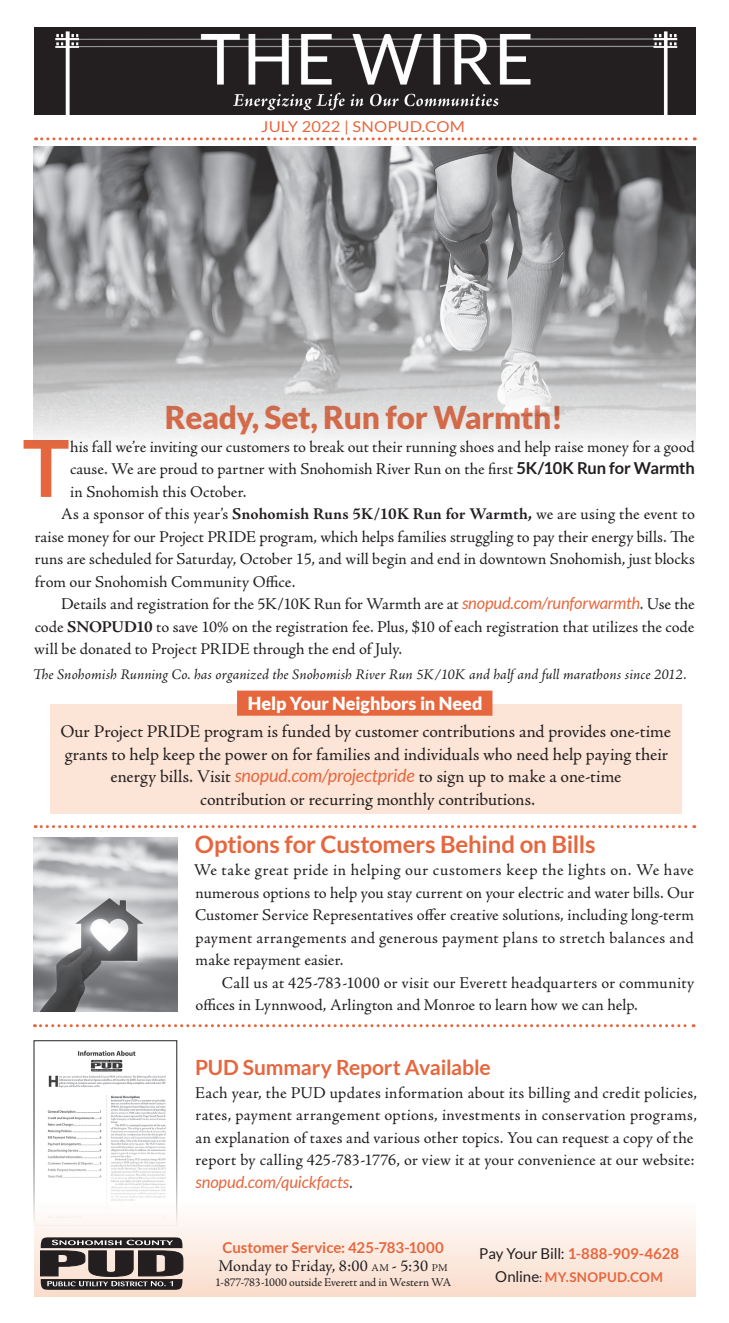
<style>
.page{position:relative;width:729px;height:1323px;background:#fff}
.page>*{position:absolute;margin:0;border:0;box-sizing:border-box;transform-origin:0 0}
.t1{font:700 78.75px "Lato";color:#e6673e}
.t2{font:900 31.5px "Lato";letter-spacing:-.01em;color:#e6673e}
.t3{font:700 24px "Lato";letter-spacing:-.005em;color:#e6673e}
.t4{font:700 21px "Lato";letter-spacing:-.005em;color:#e6673e}
.t5{font:18px/22.5px "Adobe Jenson Pro";letter-spacing:-.005em;color:#231f20;text-align:center}
.t6{font:900 18px "Lato";letter-spacing:-.005em;color:#fff}
.t7{font:16.5px/22.5px "Adobe Jenson Pro";letter-spacing:.005em;color:#231f20}
.t8{font:italic 16.5px "Lato";letter-spacing:-.005em;color:#e6673e}
.t9{font:italic 15px "Adobe Jenson Pro";letter-spacing:.005em;color:#231f20}
.t10{font:700 15px "Lato";letter-spacing:.005em;color:#e6673e}
.t11{font:15px "Lato";letter-spacing:.01em;color:#e6673e;scale:1.1 1}
.t12{font:700 13.5px "Lato";letter-spacing:.02em;color:#e6673e}
.t13{font:12px "Adobe Jenson Pro";letter-spacing:-.01em;color:#231f20}
.s1{font-family:"Lato Regular SC850"}
.s2{font-family:"Lato";font-weight:700}
.s3{font-weight:700}
.s4{font-family:"Lato";font-style:italic;color:#e6673e}
.s5{font-family:"Adobe Jenson Pro";font-style:normal;color:#231f20}
.s6{font-size:10.5px}
.s7{font-weight:400;color:#231f20}
.s8{font-weight:400;font-size:15px;color:#231f20}
.s9{font-weight:400;font-size:12px;color:#231f20}
</style>
<div class="page">
<div style="left:34px;top:1201px;width:661px;height:96px;background:linear-gradient(to bottom,#fefefe,#fadccb)"></div>
<svg style="left:40px;top:1237px;width:143px;height:53px;background:#635b59"></svg>
<img style="left:34px;top:28px;width:662px;height:86px">
<svg style="left:36px;top:137px;width:659px;height:3px"></svg>
<div style="left:50px;top:705px;width:631px;height:109px;background:#fce4d6"></div>
<div style="left:237px;top:691px;width:255px;height:25px;background:#e6673e;border:2px solid #e6673e"></div>
<img style="left:34px;top:837px;width:143px;height:174px">
<svg style="left:35px;top:825px;width:660px;height:3px"></svg>
<svg style="left:34px;top:1024px;width:660px;height:3px"></svg>
<img style="left:36px;top:1050px;width:139px;height:174px">
<img style="left:34px;top:147px;width:662px;height:294px">
<p class="t11" style="left:261px;top:118px;width:187px"><span class="s1">JULY 2022 |</span> SNOPUD.COM</p>
<h2 class="t2" style="left:165px;top:399px;width:400px">Ready, Set, Run for Warmth!</h2>
<h1 class="t1" style="left:23px;top:423px;width:48px">T</h1>
<p class="t7" style="left:70px;top:436px;width:626px">his fall we’re inviting our customers to break out their running shoes and help raise money for a good</p>
<p class="t7" style="left:70px;top:458px;width:626px">cause. We are proud to partner with Snohomish River Run on the first <span class="s2">5K/10K Run for Warmth</span></p>
<p class="t7" style="left:70px;top:481px;width:178px">in Snohomish this October.</p>
<p class="t7" style="left:61px;top:503px;width:635px">As a sponsor of this year’s <span class="s3">Snohomish Runs 5K/10K Run for Warmth,</span> we are using the event to</p>
<p class="t7" style="left:35px;top:526px;width:662px">raise money for our Project PRIDE program, which helps families struggling to pay their energy bills. The</p>
<p class="t7" style="left:35px;top:548px;width:662px">runs are scheduled for Saturday, October 15, and will begin and end in downtown Snohomish, just blocks</p>
<p class="t7" style="left:35px;top:571px;width:262px">from our Snohomish Community Office.</p>
<p class="t7" style="left:61px;top:593px;width:635px">Details and registration for the 5K/10K Run for Warmth are at <span class="s4">snopud.com/runforwarmth</span>. Use the</p>
<p class="t7" style="left:35px;top:616px;width:661px">code <span class="s3">SNOPUD10</span> to save 10% on the registration fee. Plus, $10 of each registration that utilizes the code</p>
<p class="t7" style="left:34px;top:638px;width:369px">will be donated to Project PRIDE through the end of July.</p>
<p class="t9" style="left:33px;top:666px;width:655px">The Snohomish Running Co. has organized the Snohomish River Run 5K/10K and half and full marathons since 2012.</p>
<p class="t6" style="left:248px;top:692px;width:236px">Help Your Neighbors in Need</p>
<p class="t5" style="left:60px;top:720px;width:612px">Our Project PRIDE program is funded by customer contributions and provides one-time grants to help keep the power on for families and individuals who need help paying their energy bills. Visit <span class="s4">snopud.com/projectpride</span> to sign up to make a one-time<br>contribution or recurring monthly contributions.</p>
<h3 class="t3" style="left:195px;top:830px;width:402px">Options for Customers Behind on Bills</h3>
<p class="t7" style="left:194px;top:859px;width:502px;text-align:justify">We take great pride in helping our customers keep the lights on. We have numerous options to help you stay current on your electric and water bills. Our Customer Service Representatives offer creative solutions, including long-term payment arrangements and generous payment plans to stretch balances and make repayment easier.</p>
<p class="t7" style="left:196px;top:972px;width:500px;text-indent:26px">Call us at 425-783-1000 or visit our Everett headquarters or community offices in Lynnwood, Arlington and Monroe to learn how we can help.</p>
<p class="t4" style="left:195px;top:1056px;width:297px">PUD Summary Report Available</p>
<p class="t7" style="left:195px;top:1082px;width:504px">Each year, the PUD updates information about its billing and credit policies, rates, payment arrangement options, investments in conservation programs, an explanation of taxes and various other topics. You can request a copy of the report by calling 425-783-1776, or view it at your convenience at our website:</p>
<p class="t8" style="left:195px;top:1173px;width:159px">snopud.com/quickfacts<span class="s5">.</span></p>
<p class="t10" style="left:222px;top:1239px;width:223px">Customer Service: 425-783-1000</p>
<p class="t7" style="left:218px;top:1255px;width:231px">Monday to Friday, 8:00 <span class="s6">AM</span> - 5:30 <span class="s6">PM</span></p>
<p class="t13" style="left:215px;top:1276px;width:238px">1-877-783-1000 outside Everett and in Western WA</p>
<p class="t10" style="left:479px;top:1245px;width:201px"><span class="s7">Pay Your Bill:</span> 1-888-909-4628</p>
<p class="t12" style="left:495px;top:1269px;width:169px"><span class="s8">Online</span><span class="s9">:</span> MY.SNOPUD.COM</p>
</div>
